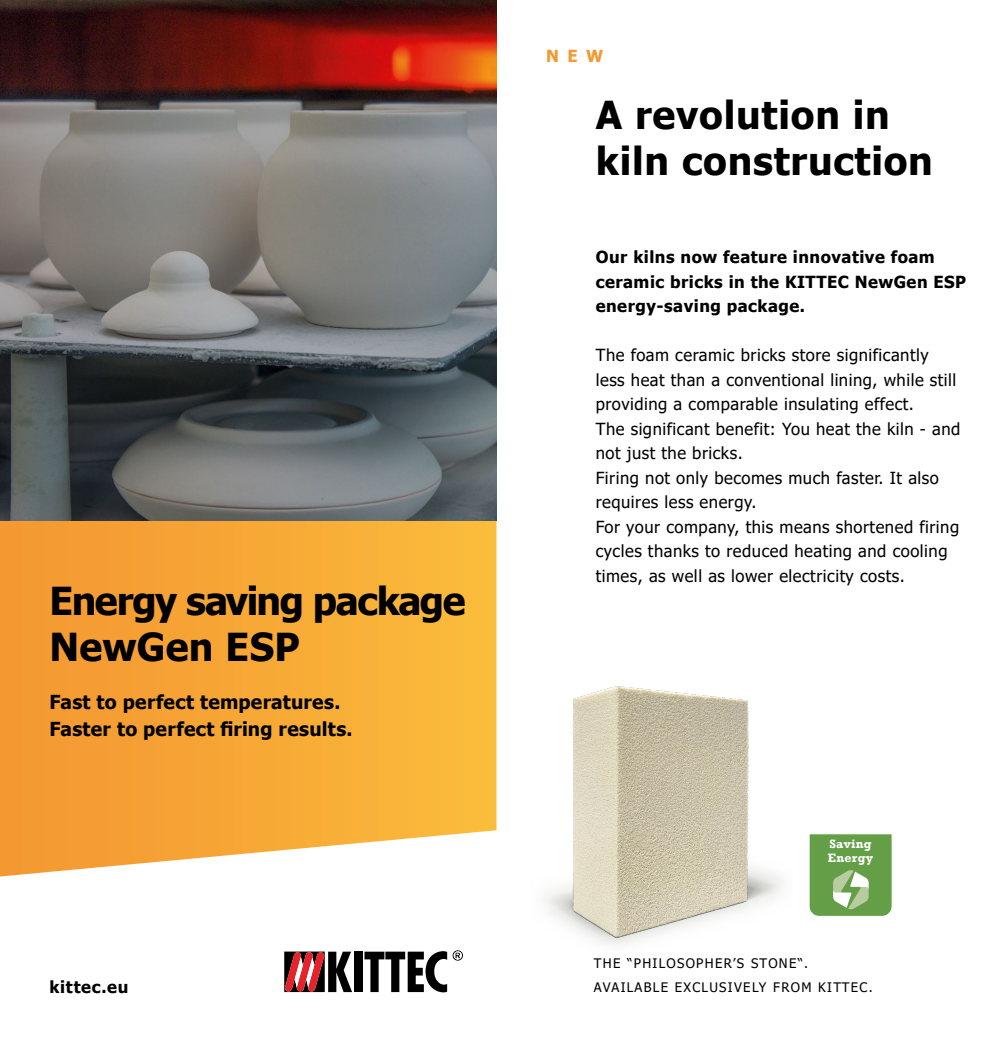
<style>
.page{position:relative;width:993px;height:1042px;background:#fff}
.page>*{position:absolute;margin:0;border:0;box-sizing:border-box;transform-origin:0 0}
.t1{font:700 38.5px/46.2px "Tahoma";letter-spacing:.02em;color:#000}
.t2{font:700 38.5px/46.2px "Tahoma";letter-spacing:-.035em;color:#000}
.t3{font:700 19.25px/26.2px "Tahoma";letter-spacing:.015em;color:#000}
.t4{font:16.62px/24.5px "Tahoma";letter-spacing:.03em;color:#000}
.t5{font:700 16.62px/24.5px "Tahoma";letter-spacing:.03em;color:#000}
.t6{font:700 16.62px "Tahoma";color:#f49932}
.t7{font:13.12px/24.5px "Tahoma";letter-spacing:.1em;color:#000}
.t8{font:700 12.42px/14px "Rockwell";letter-spacing:.02em;color:#fff}
</style>
<div class="page">
<svg style="left:0;top:521px;width:496px;height:355px;background:#f7ad42"></svg>
<img style="left:0;top:0;width:496px;height:521px">
<div style="left:354px;top:951px;width:8px;height:41px;background:#000"></div>
<svg style="left:284px;top:951px;width:68px;height:41px"></svg>
<svg style="left:364px;top:950px;width:99px;height:42px"></svg>
<img style="left:543px;top:686px;width:239px;height:259px">
<svg style="left:809px;top:834px;width:82px;height:82px;background:#75a85b"></svg>
<h1 class="t2" style="left:50px;top:579px;width:417px">Energy saving package<br>NewGen ESP</h1>
<p class="t3" style="left:50px;top:690px;width:304px">Fast to perfect temperatures.<br>Faster to perfect firing results.</p>
<p class="t5" style="left:50px;top:975px;width:80px">kittec.eu</p>
<p class="t6" style="left:546px;top:45px;width:58px">NEW</p>
<h1 class="t1" style="left:595px;top:93px;width:338px">A revolution in kiln construction</h1>
<p class="t5" style="left:595px;top:246px;width:372px">Our kilns now feature innovative foam ceramic bricks in the KITTEC NewGen ESP energy-saving package.</p>
<p class="t4" style="left:595px;top:344px;width:366px">The foam ceramic bricks store significantly less heat than a conventional lining, while still providing a comparable insulating effect.<br>The significant benefit: You heat the kiln - and not just the bricks.<br>Firing not only becomes much faster. It also requires less energy.<br>For your company, this means shortened firing cycles thanks to reduced heating and cooling times, as well as lower electricity costs.</p>
<p class="t8" style="left:827px;top:837px;width:47px">Saving<br>Energy</p>
<p class="t7" style="left:593px;top:951px;width:280px">THE “PHILOSOPHER’S STONE“.<br>AVAILABLE EXCLUSIVELY FROM KITTEC.</p>
</div>
